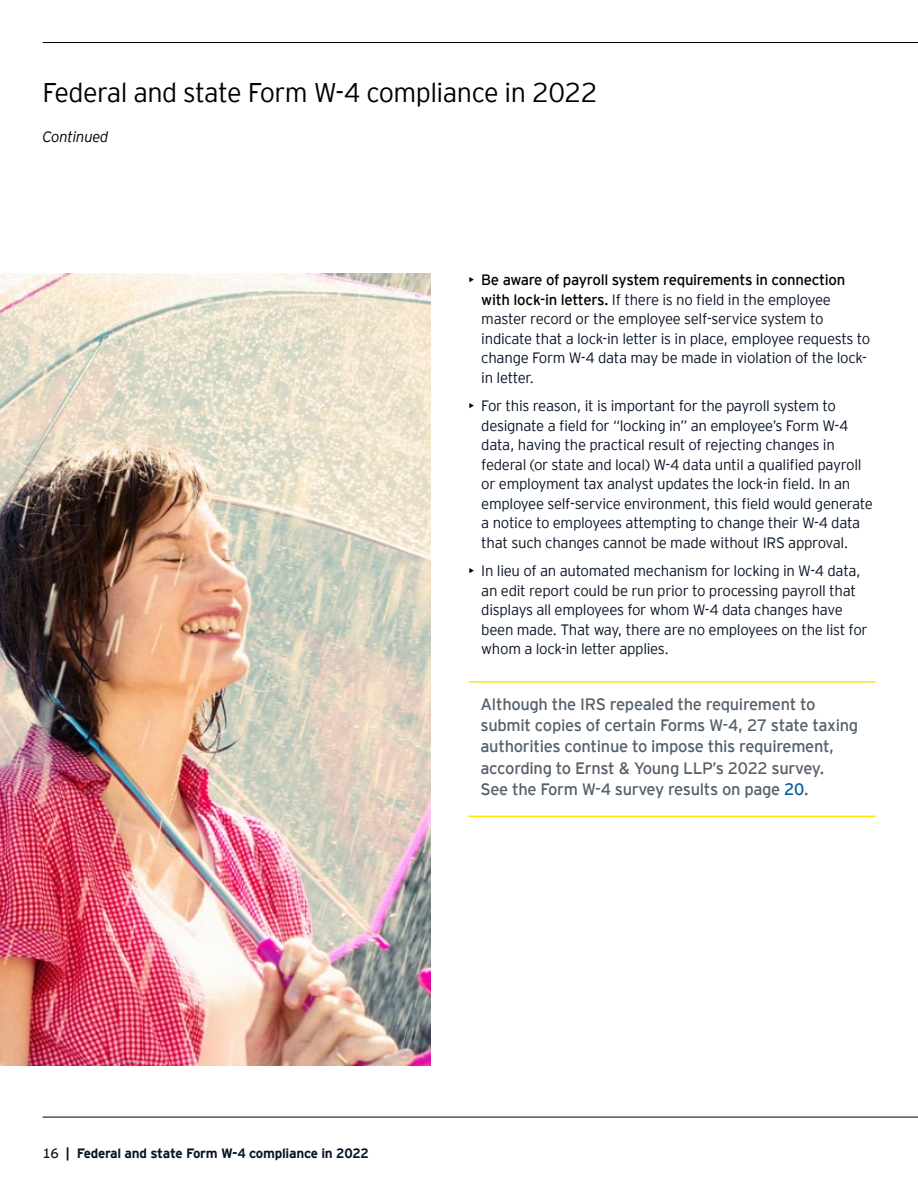
<style>
.page{position:relative;width:918px;height:1188px;background:#fff}
.page>*{position:absolute;margin:0;border:0;box-sizing:border-box;transform-origin:0 0}
.t1{font:300 27px "EY Interstate";letter-spacing:-.02em;color:#000}
.t2{font:16.5px/21.5px "EY Interstate";letter-spacing:-.02em;color:#54606b}
.t3{font:300 15px/19.5px "EY Interstate";letter-spacing:-.02em;color:#0a1627}
.t4{font:italic 300 15px "EY Interstate";letter-spacing:-.02em;color:#000}
.t5{font:700 13.5px "EY Interstate";letter-spacing:-.02em;color:#0a1627}
.s1{color:#000}
.s2{font-weight:400;color:#000}
.s3{color:#005b9e}
.s4{font-weight:400}
</style>
<div class="page">
<hr style="left:43px;top:42px;width:875px;height:1px;background:#000">
<hr style="left:43px;top:1117px;width:875px;height:1px;background:#000">
<hr style="left:469px;top:681px;width:406px;height:2px;background:#ffe400">
<hr style="left:469px;top:816px;width:406px;height:1px;background:#ffe400">
<img style="left:0;top:273px;width:430px;height:792px">
<h1 class="t1" style="left:43px;top:74px;width:556px">Federal and state Form W-4 compliance in 2022</h1>
<p class="t4" style="left:43px;top:126px;width:68px">Continued</p>
<p class="t3" style="left:481px;top:269px;width:391px;text-indent:-13px"><span class="s1">•</span> <span class="s2">Be aware of payroll system requirements in connection with lock-in letters.</span> If there is no field in the employee master record or the employee self-service system to indicate that a lock-in letter is in place, employee requests to change Form W-4 data may be made in violation of the lock&shy;in letter.</p>
<p class="t3" style="left:481px;top:395px;width:393px;text-indent:-13px"><span class="s1">•</span> For this reason, it is important for the payroll system to designate a field for “locking in” an employee’s Form W-4 data, having the practical result of rejecting changes in federal (or state and local) W-4 data until a qualified payroll or employment tax analyst updates the lock-in field. In an employee self-service environment, this field would generate a notice to employees attempting to change their W-4 data that such changes cannot be made without IRS approval.</p>
<p class="t3" style="left:481px;top:560px;width:388px;text-indent:-13px"><span class="s1">•</span> In lieu of an automated mechanism for locking in W-4 data, an edit report could be run prior to processing payroll that displays all employees for whom W-4 data changes have been made. That way, there are no employees on the list for whom a lock-in letter applies.</p>
<p class="t2" style="left:481px;top:692px;width:379px">Although the IRS repealed the requirement to submit copies of certain Forms W-4, 27 state taxing authorities continue to impose this requirement, according to Ernst &amp; Young LLP’s 2022 survey.<br>See the Form W-4 survey results on page <span class="s3">20</span>.</p>
<p class="t5" style="left:43px;top:1144px;width:328px"><span class="s4">16</span> | Federal and state Form W-4 compliance in 2022</p>
</div>
